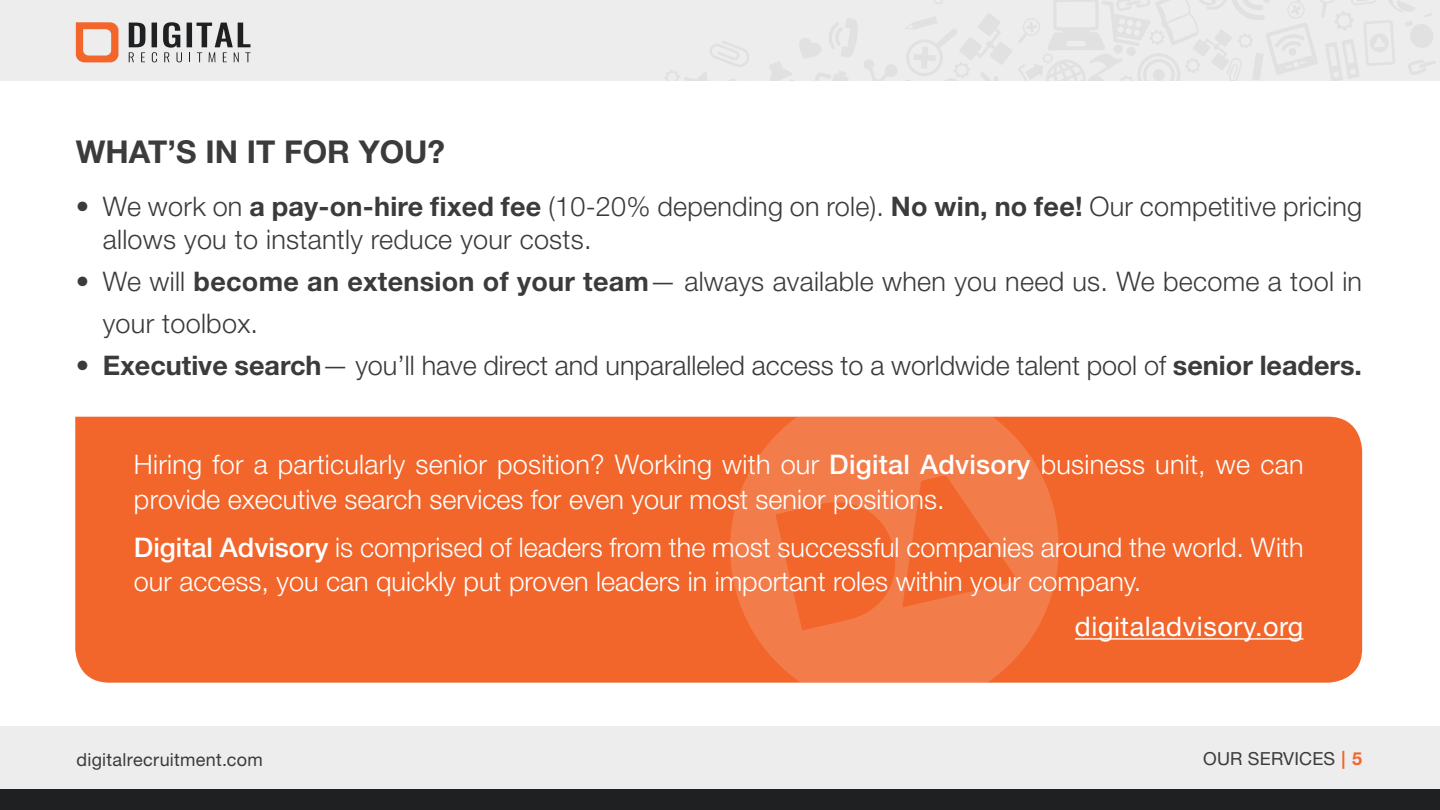
<style>
.page{position:relative;width:1440px;height:810px;background:#fff}
.page>*{position:absolute;margin:0;border:0;box-sizing:border-box;transform-origin:0 0}
.t1{font:700 31.5px "Helvetica Neue LT Std";color:#3b3b3b}
.t2{font:300 27px/32.4px "Helvetica Neue LT Std";letter-spacing:.01em;color:#3b3b3b}
.t3{font:300 27px/34.5px "Helvetica Neue LT Std";color:#fff}
.t4{font:27px "Helvetica Neue LT Std";letter-spacing:.02em;color:#fff}
.t5{font:18px "Helvetica Neue LT Std";letter-spacing:.015em;color:#3b3b3b}
.s1{font-weight:700}
.s2{font-weight:500}
.s3{font-weight:700;color:#f2662c}
</style>
<div class="page">
<div style="left:0;top:726px;width:1440px;height:63px;background:#ededed"></div>
<div style="left:0;top:0;width:1440px;height:81px;background:#ededed"></div>
<div style="left:0;top:789px;width:1440px;height:21px;background:#1f2022"></div>
<svg style="left:665px;top:0;width:770px;height:81px"></svg>
<div style="left:75px;top:417px;width:1287px;height:266px;background:#f2662c"></div>
<svg style="left:714px;top:417px;width:361px;height:266px;background:#f2733e"></svg>
<div style="left:152px;top:23px;width:5px;height:24px;background:#1f2022"></div>
<div style="left:187px;top:23px;width:5px;height:24px;background:#1f2022"></div>
<svg style="left:129px;top:23px;width:16px;height:39px"></svg>
<svg style="left:152px;top:52px;width:5px;height:10px"></svg>
<svg style="left:163px;top:22px;width:19px;height:40px"></svg>
<svg style="left:196px;top:23px;width:54px;height:39px"></svg>
<svg style="left:76px;top:22px;width:42px;height:40px"></svg>
<hr style="left:1075px;top:638px;width:228px;height:2px;background:#fff">
<p class="t1" style="left:76px;top:132px;width:371px">WHAT’S IN IT FOR YOU?</p>
<p class="t2" style="left:103px;top:190px;width:1261px;text-indent:-27px">• We work on <span class="s1">a pay-on-hire fixed fee</span> (10-20% depending on role). <span class="s1">No win, no fee!</span> Our competitive pricing allows you to instantly reduce your costs.</p>
<p class="t2" style="left:103px;top:260px;width:1261px;line-height:42px;text-indent:-27px">• We will <span class="s1">become an extension of your team</span>— always available when you need us. We become a tool in your toolbox.</p>
<p class="t2" style="left:76px;top:348px;width:1288px"><span class="s1">• Executive search</span>— you’ll have direct and unparalleled access to a worldwide talent pool of <span class="s1">senior leaders.</span></p>
<p class="t3" style="left:134px;top:447px;width:1171px">Hiring for a particularly senior position? Working with our <span class="s2">Digital Advisory</span> business unit, we can provide executive search services for even your most senior positions.</p>
<p class="t3" style="left:134px;top:529px;width:1171px"><span class="s2">Digital Advisory</span> is comprised of leaders from the most successful companies around the world. With our access, you can quickly put proven leaders in important roles within your company.</p>
<p class="t4" style="left:1075px;top:611px;width:230px">digitaladvisory.org</p>
<p class="t5" style="left:77px;top:749px;width:188px">digitalrecruitment.com</p>
<p class="t5" style="left:1203px;top:748px;width:160px">OUR SERVICES <span class="s3">| 5</span></p>
</div>
